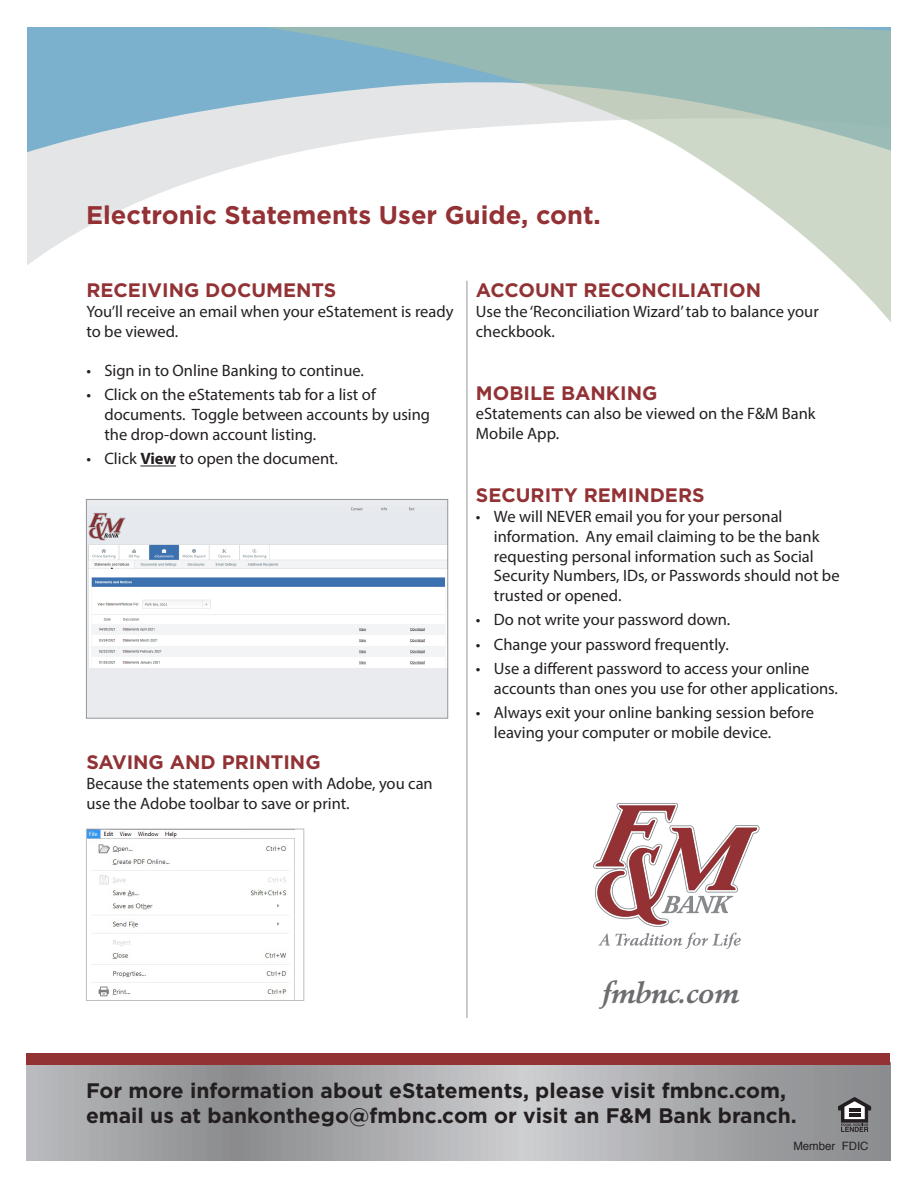
<style>
.page{position:relative;width:918px;height:1188px;background:#fff}
.page>*{position:absolute;margin:0;border:0;box-sizing:border-box;transform-origin:0 0}
.t1{font:italic 700 29.25px "Berling";color:#6c6d70}
.t2{font:700 25.5px "Gotham";color:#933135}
.t3{font:700 21px/25.2px "Gotham";color:#231f20}
.body{font:700 19.5px "Gotham";color:#923235}
.body-2{font:16.5px/19.8px "Myriad Pro";color:#231f20}
.t4{font:11.55px "Helvetica";color:#231f20}
.s1{font-weight:700}
</style>
<div class="page">
<svg style="left:26px;top:1065px;width:864px;height:96px;background:#a7a9ab"></svg>
<div style="left:26px;top:1053px;width:864px;height:12px;background:#923235"></div>
<svg style="left:27px;top:27px;width:864px;height:389px"></svg>
<svg style="left:838px;top:1097px;width:33px;height:35px"></svg>
<svg style="left:593px;top:803px;width:167px;height:124px"></svg>
<svg style="left:598px;top:933px;width:143px;height:16px"></svg>
<hr style="left:140px;top:466px;width:36px;height:1px;background:#231f20">
<div style="left:86px;top:499px;width:362px;height:219px;background:#e9ebef"></div>
<img style="left:88px;top:507px;width:358px;height:161px">
<div style="left:86px;top:499px;width:362px;height:220px;border:1px solid #939598"></div>
<img style="left:88px;top:831px;width:206px;height:166px">
<div style="left:86px;top:829px;width:218px;height:172px;border:1px solid #bcbdc0"></div>
<hr style="left:467px;top:281px;width:1px;height:737px;background:#939598">
<p class="t2" style="left:86px;top:201px;width:516px">Electronic Statements User Guide, cont.</p>
<p class="body" style="left:86px;top:279px;width:252px">RECEIVING DOCUMENTS</p>
<p class="body-2" style="left:86px;top:301px;width:369px">You’ll receive an email when your eStatement is ready to be viewed.</p>
<p class="body-2" style="left:86px;top:360px;width:279px">• Sign in to Online Banking to continue.</p>
<p class="body-2" style="left:104px;top:385px;width:327px;text-indent:-18px">• Click on the eStatements tab for a list of documents. Toggle between accounts by using the drop-down account listing.</p>
<p class="body-2" style="left:86px;top:449px;width:253px">• Click <span class="s1">View</span> to open the document.</p>
<p class="body" style="left:86px;top:751px;width:236px">SAVING AND PRINTING</p>
<p class="body-2" style="left:86px;top:774px;width:348px">Because the statements open with Adobe, you can use the Adobe toolbar to save or print.</p>
<p class="body" style="left:476px;top:279px;width:287px">ACCOUNT RECONCILIATION</p>
<p class="body-2" style="left:476px;top:301px;width:344px">Use the ‘Reconciliation Wizard’ tab to balance your checkbook.</p>
<p class="body" style="left:476px;top:381px;width:183px">MOBILE BANKING</p>
<p class="body-2" style="left:476px;top:404px;width:341px">eStatements can also be viewed on the F&amp;M Bank<br>Mobile App.</p>
<p class="body" style="left:476px;top:484px;width:230px">SECURITY REMINDERS</p>
<p class="body-2" style="left:494px;top:506px;width:347px;text-indent:-18px">• We will NEVER email you for your personal information. Any email claiming to be the bank requesting personal information such as Social Security Numbers, IDs, or Passwords should not be trusted or opened.</p>
<p class="body-2" style="left:476px;top:610px;width:256px">• Do not write your password down.</p>
<p class="body-2" style="left:476px;top:634px;width:254px">• Change your password frequently.</p>
<p class="body-2" style="left:494px;top:658px;width:346px;text-indent:-18px">• Use a different password to access your online accounts than ones you use for other applications.</p>
<p class="body-2" style="left:494px;top:702px;width:322px;text-indent:-18px">• Always exit your online banking session before leaving your computer or mobile device.</p>
<p class="t1" style="left:602px;top:975px;width:139px">fmbnc.com</p>
<p class="t3" style="left:86px;top:1077px;width:712px">For more information about eStatements, please visit fmbnc.com, email us at bankonthego@fmbnc.com or visit an F&amp;M Bank branch.</p>
<p class="t4" style="left:793px;top:1137px;width:77px">Member FDIC</p>
</div>
